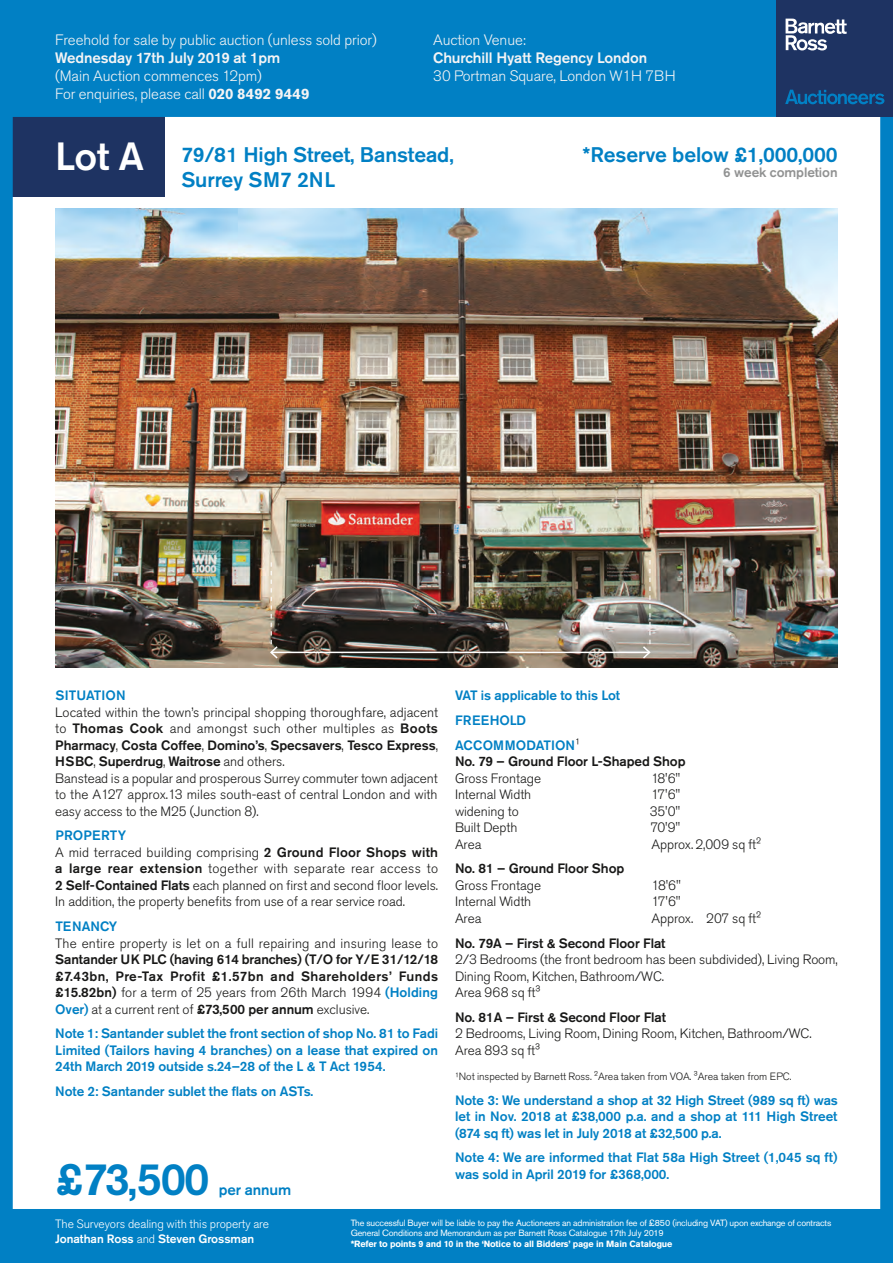
<style>
.page{position:relative;width:893px;height:1263px;background:#fff}
.page>*{position:absolute;margin:0;border:0;box-sizing:border-box;transform-origin:0 0}
.t1{font:500 45px "Akzidenz Grotesk Pro";color:#0180c4}
.t2{font:500 21px/25.2px "Akzidenz Grotesk Pro";letter-spacing:-.005em;color:#0180c4;text-align:center}
.t3{font:300 15px/18px "Akzidenz Grotesk Pro";letter-spacing:-.005em;color:#f4f4f5}
.t4{font:500 15px "Akzidenz Grotesk Pro";letter-spacing:-.005em;color:#f4f4f5}
.t5{font:500 15px "Akzidenz Grotesk Pro";letter-spacing:-.005em;color:#0180c4}
.t6{font:300 13.5px/16.5px "Akzidenz Grotesk Pro";letter-spacing:-.005em;color:#181817}
.t7{font:500 13.5px/16.5px "Akzidenz Grotesk Pro";letter-spacing:-.005em;color:#0180c4;text-align:justify}
.t8{font:500 13.5px/16.5px "Akzidenz Grotesk Pro";letter-spacing:-.005em;color:#181817;text-align:justify}
.t9{font:300 13.5px "Akzidenz Grotesk Pro";letter-spacing:.015em;color:#181817}
.t10{font:500 13.5px "Akzidenz Grotesk Pro";letter-spacing:-.005em;color:#919292}
.t11{font:300 12px/15px "Akzidenz Grotesk Pro";letter-spacing:-.005em;color:#fff}
.t12{font:300 10.5px "Akzidenz Grotesk Pro";letter-spacing:-.005em;color:#181817}
.t13{font:9px/10.5px "Akzidenz Grotesk Pro";letter-spacing:-.02em;color:#fff}
.t14{font:700 9px "Akzidenz Grotesk Pro";letter-spacing:-.02em;color:#fff}
.s1{font-weight:700}
.s2{font-size:39px;color:#fff}
.s3{font-weight:500}
.s4{font-weight:500;color:#0180c4}
.s5{font-weight:300}
.s6{color:#0180c4}
.s7{font-weight:300;color:#181817}
</style>
<div class="page">
<img style="left:0;top:0;width:893px;height:1263px">
<div style="left:776px;top:0;width:117px;height:117px;background:#1e3362"></div>
<svg style="left:786px;top:19px;width:61px;height:31px"></svg>
<svg style="left:785px;top:90px;width:99px;height:14px"></svg>
<p class="t3" style="left:55px;top:31px;width:323px">Freehold for sale by public auction (unless sold prior)</p>
<p class="t4" style="left:55px;top:48px;width:226px">Wednesday 17th July 2019 at 1pm</p>
<p class="t3" style="left:55px;top:67px;width:256px">(Main Auction commences 12pm)<br>For enquiries, please call <span class="s1">020 8492 9449</span></p>
<p class="t3" style="left:433px;top:31px;width:94px">Auction Venue:</p>
<p class="t4" style="left:433px;top:48px;width:216px">Churchill Hyatt Regency London</p>
<p class="t3" style="left:433px;top:67px;width:244px">30 Portman Square, London W1H 7BH</p>
<h2 class="t2" style="left:55px;top:142px;width:400px"><span class="s2">Lot A</span> 79/81 High Street, Banstead,<br>Surrey SM7 2NL</h2>
<h2 class="t2" style="left:583px;top:142px;width:256px">*Reserve below £1,000,000</h2>
<p class="t10" style="left:723px;top:164px;width:116px">6 week completion</p>
<p class="t7" style="left:55px;top:687px;width:72px">SITUATION</p>
<p class="t6" style="left:55px;top:704px;width:384px">Located within the town’s principal shopping thoroughfare, adjacent to <span class="s3">Thomas Cook</span> and amongst such other multiples as <span class="s3">Boots Pharmacy</span>, <span class="s3">Costa Coffee</span>, <span class="s3">Domino’s</span>, <span class="s3">Specsavers</span>, <span class="s3">Tesco Express</span>, <span class="s3">HSBC</span>, <span class="s3">Superdrug</span>, <span class="s3">Waitrose</span> and others.<br>Banstead is a popular and prosperous Surrey commuter town adjacent to the A127 approx.13 miles south-east of central London and with easy access to the M25 (Junction 8).</p>
<p class="t6" style="left:55px;top:827px;width:384px"><span class="s4">PROPERTY<br></span>A mid terraced building comprising <span class="s3">2 Ground Floor Shops with a large rear extension</span> together with separate rear access to <span class="s3">2 Self-Contained Flats</span> each planned on first and second floor levels.<br>In addition, the property benefits from use of a rear service road.</p>
<p class="t7" style="left:55px;top:918px;width:63px">TENANCY</p>
<p class="t9" style="left:55px;top:934px;width:384px">The entire property is let on a full repairing and insuring lease to</p>
<p class="t8" style="left:55px;top:951px;width:384px">Santander UK PLC (having 614 branches) (T/O for Y/E 31/12/18 £7.43bn, Pre-Tax Profit £1.57bn and Shareholders’ Funds £15.82bn) <span class="s5">for a term of 25 years from 26th March 1994</span> <span class="s6">(Holding Over)</span> <span class="s5">at a current rent of</span> £73,500 per annum <span class="s5">exclusive.</span></p>
<p class="t7" style="left:55px;top:1025px;width:384px">Note 1: Santander sublet the front section of shop No. 81 to Fadi Limited (Tailors having 4 branches) on a lease that expired on 24th March 2019 outside s.24–28 of the L &amp; T Act 1954.</p>
<p class="t7" style="left:55px;top:1083px;width:260px">Note 2: Santander sublet the flats on ASTs.</p>
<h1 class="t1" style="left:55px;top:1150px;width:156px">£73,500</h1>
<p class="t5" style="left:219px;top:1180px;width:74px">per annum</p>
<p class="t7" style="left:455px;top:683px;width:167px;line-height:24.8px;text-align:left">VAT is applicable to this Lot<br>FREEHOLD<br>ACCOMMODATION<span class="s7">1</span></p>
<p class="t8" style="left:455px;top:753px;width:232px">No. 79 – Ground Floor L-Shaped Shop</p>
<p class="t6" style="left:455px;top:770px;width:88px">Gross Frontage</p>
<p class="t6" style="left:651px;top:770px;width:31px">18'6"</p>
<p class="t6" style="left:455px;top:786px;width:78px">Internal Width</p>
<p class="t6" style="left:651px;top:786px;width:31px">17'6"</p>
<p class="t6" style="left:455px;top:803px;width:65px">widening to</p>
<p class="t6" style="left:650px;top:803px;width:32px">35'0"</p>
<p class="t6" style="left:455px;top:819px;width:64px">Built Depth</p>
<p class="t6" style="left:650px;top:819px;width:31px">70'9"</p>
<p class="t6" style="left:455px;top:836px;width:28px">Area</p>
<p class="t6" style="left:651px;top:836px;width:111px">Approx. 2,009 sq ft2</p>
<p class="t8" style="left:455px;top:860px;width:171px">No. 81 – Ground Floor Shop</p>
<p class="t6" style="left:455px;top:877px;width:88px">Gross Frontage</p>
<p class="t6" style="left:651px;top:877px;width:31px">18'6"</p>
<p class="t6" style="left:455px;top:893px;width:78px">Internal Width</p>
<p class="t6" style="left:651px;top:893px;width:31px">17'6"</p>
<p class="t6" style="left:455px;top:910px;width:28px">Area</p>
<p class="t6" style="left:651px;top:910px;width:111px">Approx. 207 sq ft2</p>
<p class="t8" style="left:455px;top:934px;width:212px">No. 79A – First &amp; Second Floor Flat</p>
<p class="t6" style="left:455px;top:951px;width:384px">2/3 Bedrooms (the front bedroom has been subdivided), Living Room,<br>Dining Room, Kitchen, Bathroom/WC.<br>Area 968 sq ft3</p>
<p class="t8" style="left:455px;top:1009px;width:212px">No. 81A – First &amp; Second Floor Flat</p>
<p class="t6" style="left:455px;top:1025px;width:358px">2 Bedrooms, Living Room, Dining Room, Kitchen, Bathroom/WC.<br>Area 893 sq ft3</p>
<p class="t12" style="left:455px;top:1069px;width:338px">¹Not inspected by Barnett Ross. 2Area taken from VOA. 3Area taken from EPC.</p>
<p class="t7" style="left:455px;top:1091px;width:384px">Note 3: We understand a shop at 32 High Street (989 sq ft) was let in Nov. 2018 at £38,000 p.a. and a shop at 111 High Street (874 sq ft) was let in July 2018 at £32,500 p.a.</p>
<p class="t7" style="left:455px;top:1149px;width:384px">Note 4: We are informed that Flat 58a High Street (1,045 sq ft) was sold in April 2019 for £368,000.</p>
<p class="t11" style="left:55px;top:1216px;width:215px">The Surveyors dealing with this property are<br><span class="s3">Jonathan Ross</span> and <span class="s3">Steven Grossman</span></p>
<p class="t13" style="left:351px;top:1217px;width:482px">The successful Buyer will be liable to pay the Auctioneers an administration fee of £850 (including VAT) upon exchange of contracts<br>General Conditions and Memorandum as per Barnett Ross Catalogue 17th July 2019</p>
<p class="t14" style="left:351px;top:1238px;width:323px">*Refer to points 9 and 10 in the ‘Notice to all Bidders’ page in Main Catalogue</p>
</div>
